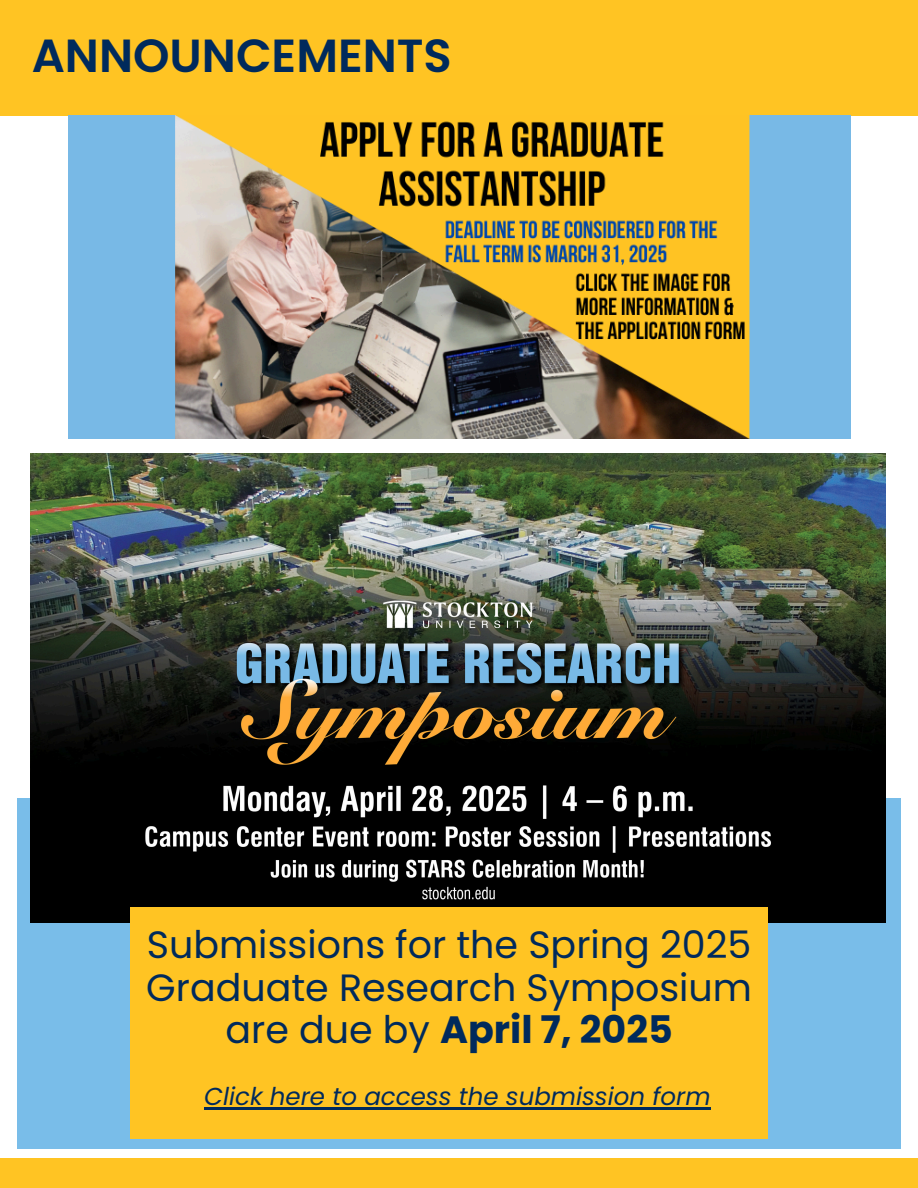
<style>
.page{position:relative;width:918px;height:1188px;background:#fff}
.page>*{position:absolute;margin:0;border:0;box-sizing:border-box;transform-origin:0 0}
.t1{font:600 46.35px "Poppins";color:#002a5c}
.t2{font:37.95px/42.8px "Poppins";color:#002a5c;text-align:center}
.t3{font:italic 24.45px "Poppins";color:#002a5c}
.s1{font-weight:700}
</style>
<div class="page">
<div style="left:0;top:1158px;width:918px;height:30px;background:#ffc423"></div>
<div style="left:0;top:0;width:918px;height:115px;background:#ffc423"></div>
<div style="left:17px;top:798px;width:884px;height:350px;background:#79bde9"></div>
<img style="left:30px;top:454px;width:855px;height:469px">
<div style="left:131px;top:908px;width:637px;height:231px;background:#ffc423"></div>
<img style="left:68px;top:115px;width:782px;height:323px">
<hr style="left:204px;top:1107px;width:507px;height:2px;background:#002a5c">
<h1 class="t1" style="left:32px;top:23px;width:422px">ANNOUNCEMENTS</h1>
<p class="t2" style="left:146px;top:923px;width:607px">Submissions for the Spring 2025<br>Graduate Research Symposium are due by <span class="s1">April 7, 2025</span></p>
<p class="t3" style="left:204px;top:1079px;width:508px">Click here to access the submission form</p>
</div>
